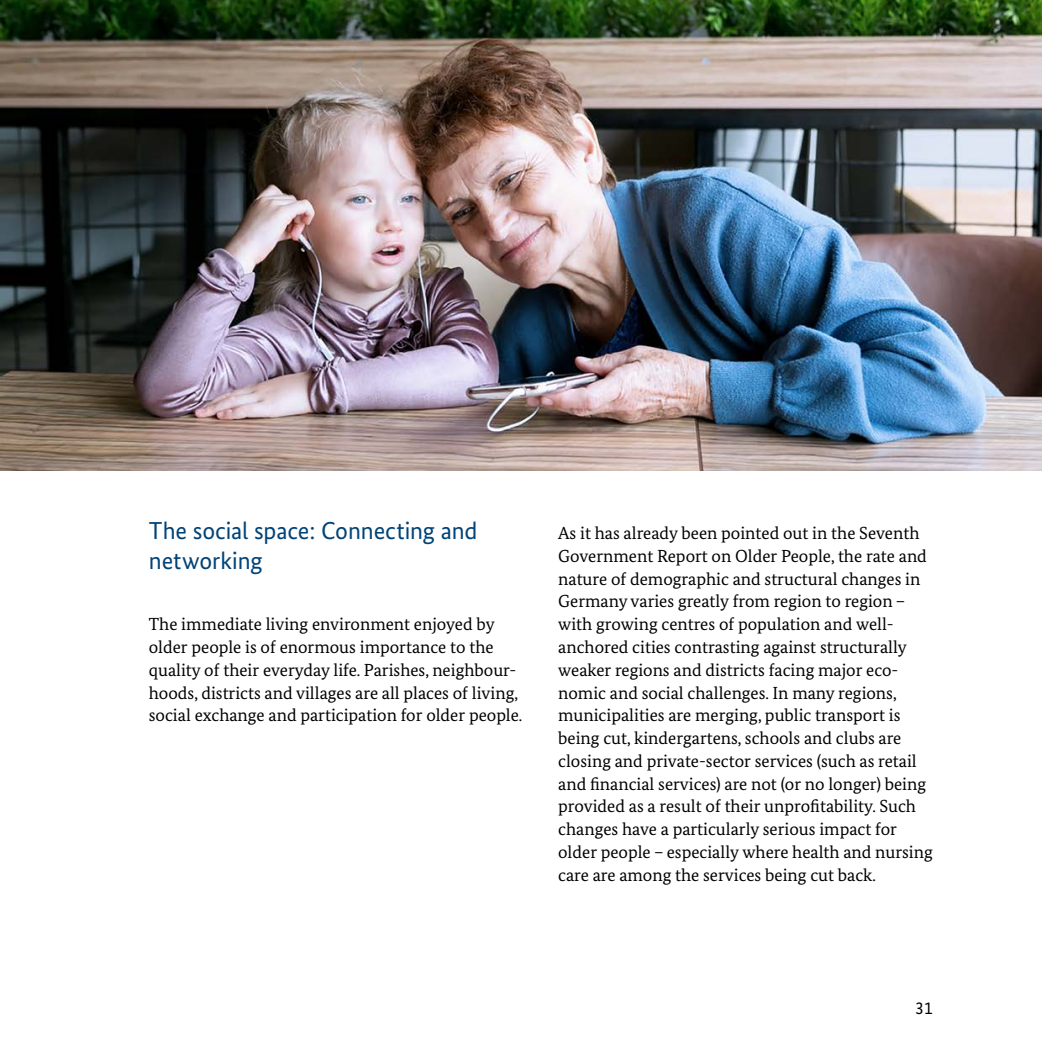
<style>
.page{position:relative;width:1042px;height:1042px;background:#fff}
.page>*{position:absolute;margin:0;border:0;box-sizing:border-box;transform-origin:0 0}
.t1{font:24.5px/29.8px "Bundes Sans";letter-spacing:-.005em;color:#004377}
.t2{font:17.5px/22.8px "Bundes Serif";color:#000}
.t3{font:17.5px "Bundes Sans";color:#000}
</style>
<div class="page">
<img style="left:0;top:0;width:1042px;height:471px">
<h2 class="t1" style="left:149px;top:516px;width:330px">The social space: Connecting and networking</h2>
<p class="t2" style="left:149px;top:613px;width:375px">The immediate living environment enjoyed by older people is of enormous importance to the quality of their everyday life. Parishes, neighbour&shy;hoods, districts and villages are all places of living, social exchange and participation for older people.</p>
<p class="t2" style="left:558px;top:522px;width:376px">As it has already been pointed out in the Seventh Government Report on Older People, the rate and nature of demographic and structural changes in Germany varies greatly from region to region – with growing centres of population and well&shy;anchored cities contrasting against structurally weaker regions and districts facing major eco&shy;nomic and social challenges. In many regions, municipalities are merging, public transport is being cut, kindergartens, schools and clubs are closing and private-sector services (such as retail and financial services) are not (or no longer) being provided as a result of their unprofitability. Such changes have a particularly serious impact for older people – especially where health and nursing care are among the services being cut back.</p>
<p class="t3" style="left:915px;top:998px;width:19px">31</p>
</div>
